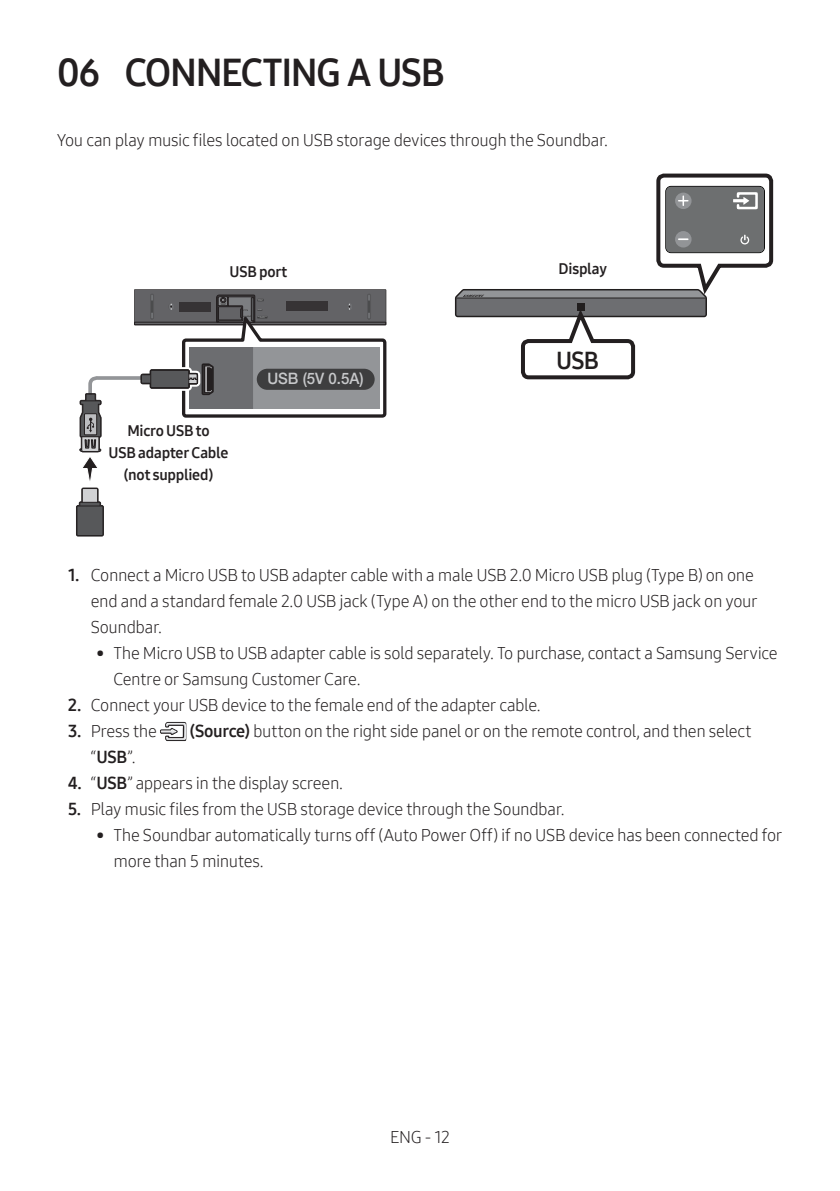
<style>
.page{position:relative;width:840px;height:1191px;background:#fff}
.page>*{position:absolute;margin:0;border:0;box-sizing:border-box;transform-origin:0 0}
.t1{font:38px "Samsung One 700";letter-spacing:-.035em;color:#231f20}
.t2{font:24px "Samsung One 700";color:#231f20}
.Description-L{font:17px/26px "Samsung One 300";letter-spacing:-.02em;color:#231f20}
.t3{font:500 15.8px "Helvetica Neue cp";color:#c7c8ca;scale:.95 1}
.t4{font:15px/22px "Samsung One 700";letter-spacing:-.015em;color:#231f20;text-align:center}
.s1{font-family:"Samsung One 700"}
</style>
<div class="page">
<svg style="left:76px;top:289px;width:311px;height:247px"></svg>
<svg style="left:454px;top:173px;width:320px;height:207px"></svg>
<svg style="left:160px;top:729px;width:5px;height:5px"></svg>
<img style="left:165px;top:722px;width:21px;height:19px">
<p class="t1" style="left:57px;top:47px;width:389px">06 CONNECTING A USB</p>
<p class="Description-L" style="left:57px;top:127px;width:552px">You can play music files located on USB storage devices through the Soundbar.</p>
<p class="t4" style="left:229px;top:260px;width:59px">USB port</p>
<p class="t4" style="left:558px;top:257px;width:50px">Display</p>
<p class="t4" style="left:109px;top:420px;width:121px">Micro USB to<br>USB adapter Cable (not supplied)</p>
<p class="t3" style="left:267px;top:370px;width:103px">USB (5V 0.5A)</p>
<p class="t2" style="left:556px;top:344px;width:44px">USB</p>
<p class="Description-L" style="left:91px;top:562px;width:668px;text-indent:-23px"><span class="s1">1.</span> Connect a Micro USB to USB adapter cable with a male USB 2.0 Micro USB plug (Type B) on one end and a standard female 2.0 USB jack (Type A) on the other end to the micro USB jack on your<br>Soundbar.</p>
<p class="Description-L" style="left:113px;top:640px;width:665px;text-indent:-17px">• The Micro USB to USB adapter cable is sold separately. To purchase, contact a Samsung Service<br>Centre or Samsung Customer Care.</p>
<p class="Description-L" style="left:68px;top:692px;width:474px"><span class="s1">2.</span> Connect your USB device to the female end of the adapter cable.</p>
<p class="Description-L" style="left:68px;top:718px;width:90px"><span class="s1">3.</span> Press the</p>
<p class="Description-L" style="left:190px;top:718px;width:563px"><span class="s1">(Source)</span> button on the right side panel or on the remote control, and then select</p>
<p class="Description-L" style="left:91px;top:744px;width:46px">“<span class="s1">USB</span>”.</p>
<p class="Description-L" style="left:68px;top:770px;width:276px"><span class="s1">4.</span> “<span class="s1">USB</span>” appears in the display screen.</p>
<p class="Description-L" style="left:68px;top:796px;width:498px"><span class="s1">5.</span> Play music files from the USB storage device through the Soundbar.</p>
<p class="Description-L" style="left:113px;top:822px;width:670px;text-indent:-17px">• The Soundbar automatically turns off (Auto Power Off) if no USB device has been connected for more than 5 minutes.</p>
<p class="Description-L" style="left:390px;top:1123px;width:61px">ENG - 12</p>
</div>
